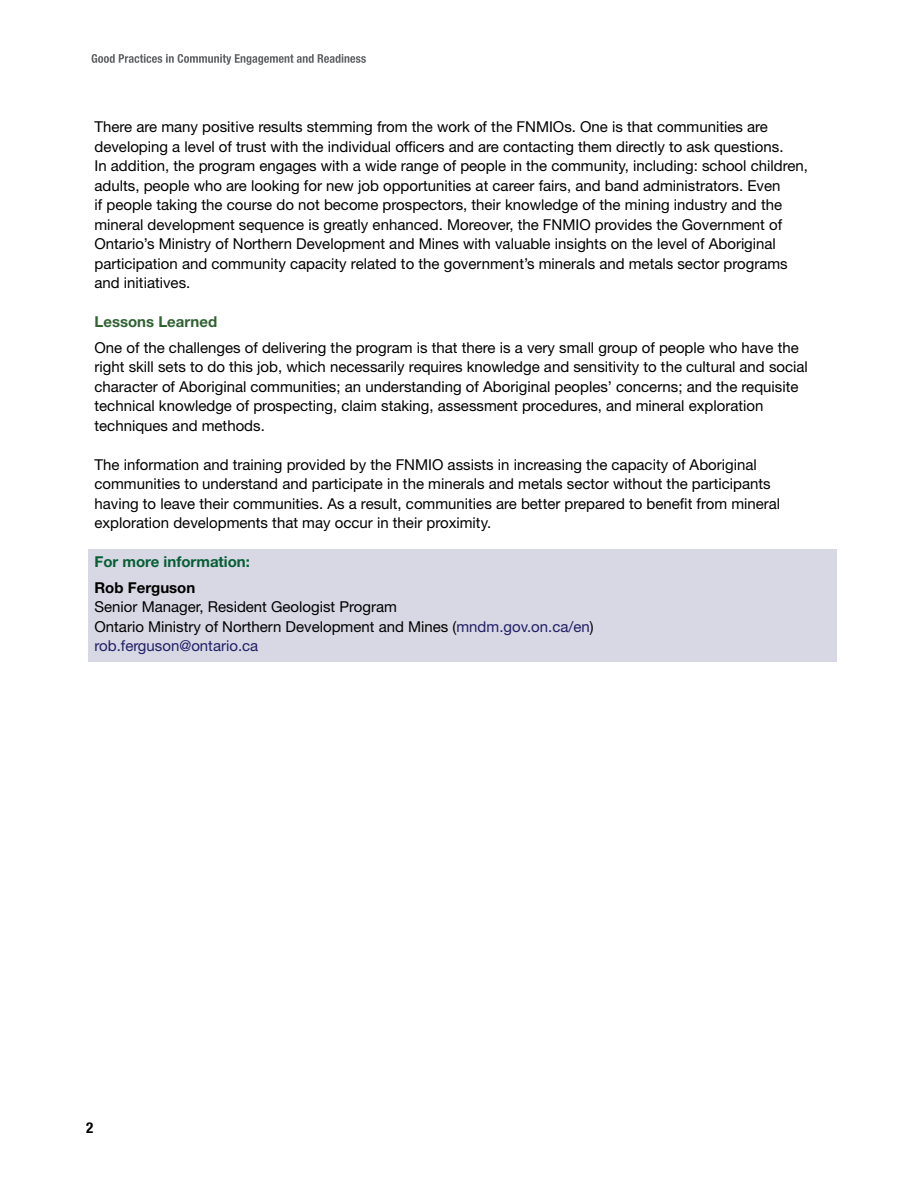
<style>
.page{position:relative;width:918px;height:1188px;background:#fff}
.page>*{position:absolute;margin:0;border:0;box-sizing:border-box;transform-origin:0 0}
.t1{font:15px/19.5px "Helvetica Neue LT Std";color:#000}
.t2{font:700 15px/25.5px "Helvetica Neue LT Std";color:#055f35}
.t3{font:700 15px "Helvetica Neue LT Std";color:#316233}
.t4{font:700 condensed 15px "Helvetica Neue LT Std";color:#000}
.s1{color:#000}
.s2{color:#1f1f65}
</style>
<div class="page">
<svg style="left:92px;top:54px;width:274px;height:11px"></svg>
<div style="left:88px;top:550px;width:749px;height:112px;background:#d8d7e4"></div>
<p class="t1" style="left:94px;top:117px;width:715px">There are many positive results stemming from the work of the FNMIOs. One is that communities are developing a level of trust with the individual officers and are contacting them directly to ask questions.<br>In addition, the program engages with a wide range of people in the community, including: school children, adults, people who are looking for new job opportunities at career fairs, and band administrators. Even<br>if people taking the course do not become prospectors, their knowledge of the mining industry and the mineral development sequence is greatly enhanced. Moreover, the FNMIO provides the Government of Ontario’s Ministry of Northern Development and Mines with valuable insights on the level of Aboriginal participation and community capacity related to the government’s minerals and metals sector programs and initiatives.</p>
<h2 class="t3" style="left:94px;top:313px;width:124px">Lessons Learned</h2>
<p class="t1" style="left:94px;top:337px;width:715px">One of the challenges of delivering the program is that there is a very small group of people who have the right skill sets to do this job, which necessarily requires knowledge and sensitivity to the cultural and social character of Aboriginal communities; an understanding of Aboriginal peoples’ concerns; and the requisite technical knowledge of prospecting, claim staking, assessment procedures, and mineral exploration techniques and methods.</p>
<p class="t1" style="left:94px;top:454px;width:687px">The information and training provided by the FNMIO assists in increasing the capacity of Aboriginal communities to understand and participate in the minerals and metals sector without the participants having to leave their communities. As a result, communities are better prepared to benefit from mineral exploration developments that may occur in their proximity.</p>
<p class="t2" style="left:94px;top:549px;width:157px">For more information:<br><span class="s1">Rob Ferguson</span></p>
<p class="t1" style="left:94px;top:597px;width:501px">Senior Manager, Resident Geologist Program<br>Ontario Ministry of Northern Development and Mines (<span class="s2">mndm.gov.on.ca/en</span>) <span class="s2">rob.ferguson@ontario.ca</span></p>
<p class="t4" style="left:86px;top:1118px;width:9px">2</p>
</div>
